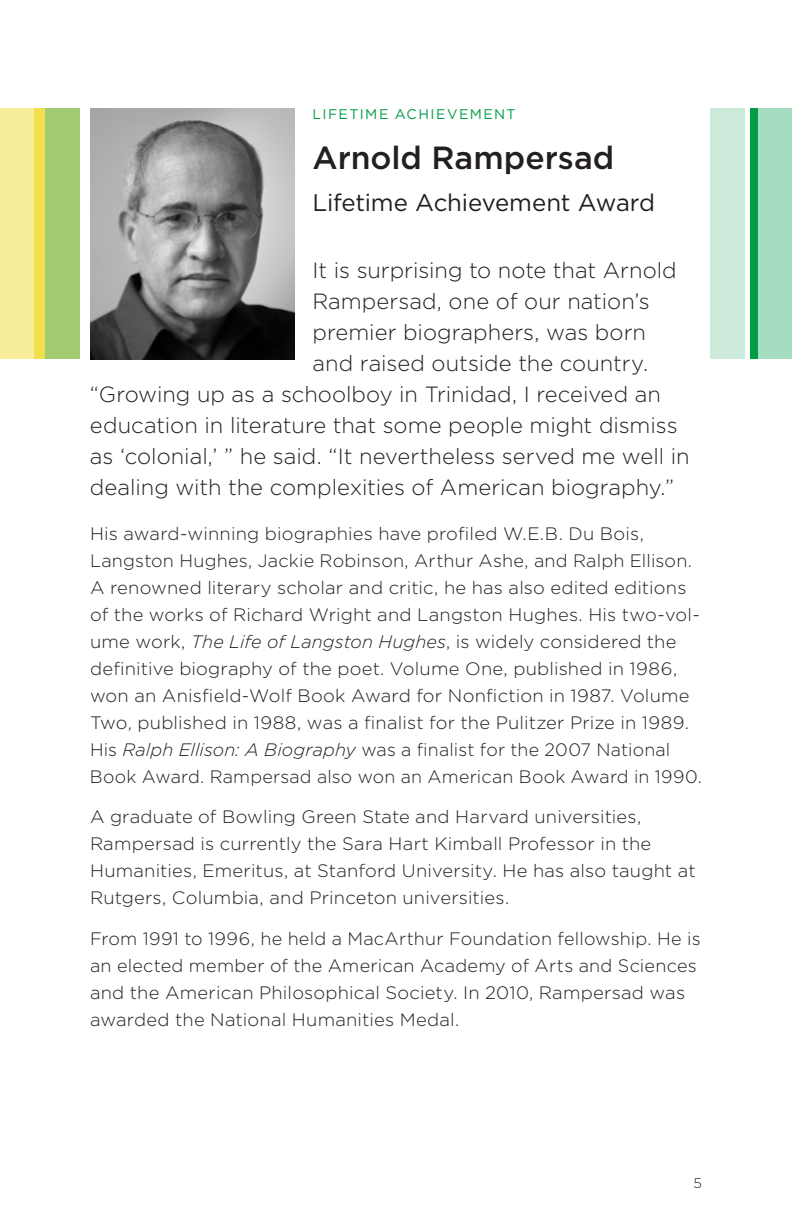
<style>
.page{position:relative;width:792px;height:1224px;background:#fff}
.page>*{position:absolute;margin:0;border:0;box-sizing:border-box;transform-origin:0 0}
.t1{font:500 32px "Gotham";color:#231f20}
.t2{font:24px "Gotham";letter-spacing:-.01em;color:#231f20}
.t3{font:300 22px "Gotham";color:#231f20}
.t4{font:300 18px/27px "Gotham";letter-spacing:.01em;color:#231f20}
.t5{font:14px "Gotham";letter-spacing:.1em;color:#009d48}
.t6{font:300 14px "Gotham";color:#231f20}
.s1{font-style:italic}
</style>
<div class="page">
<div style="left:710px;top:108px;width:35px;height:251px;background:#cdebdb"></div>
<img style="left:90px;top:108px;width:204px;height:252px">
<div style="left:758px;top:108px;width:34px;height:251px;background:#a6dcbf"></div>
<div style="left:751px;top:108px;width:7px;height:251px;background:#009d48"></div>
<div style="left:0;top:108px;width:80px;height:251px;background:#f7ed9a"></div>
<div style="left:35px;top:108px;width:10px;height:251px;background:#f2df4d"></div>
<div style="left:46px;top:108px;width:34px;height:251px;background:#a1cc72"></div>
<p class="t5" style="left:312px;top:105px;width:12px">Lifetime</p>
<p class="t5" style="left:395px;top:105px;width:70px">Achie vement</p>
<h1 class="t1" style="left:312px;top:136px;width:303px">Arnold Rampersad</h1>
<h2 class="t2" style="left:312px;top:187px;width:344px">Lifetime Achievement Award</h2>
<p class="t3" style="left:312px;top:256px;width:366px">It is surprising to note that Arnold</p>
<p class="t3" style="left:312px;top:287px;width:339px">Rampersad, one of our nation’s</p>
<p class="t3" style="left:312px;top:318px;width:335px">premier biographers, was born</p>
<p class="t3" style="left:312px;top:349px;width:337px">and raised outside the country.</p>
<p class="t3" style="left:90px;top:380px;width:573px">“Growing up as a schoolboy in Trinidad, I received an</p>
<p class="t3" style="left:90px;top:411px;width:589px">education in literature that some people might dismiss</p>
<p class="t3" style="left:90px;top:442px;width:601px">as ‘colonial,’ ” he said. “It nevertheless served me well in</p>
<p class="t3" style="left:90px;top:473px;width:586px">dealing with the complexities of American biography.”</p>
<p class="t4" style="left:90px;top:520px;width:614px">His award-winning biographies have profiled W.E.B. Du Bois, Langston Hughes, Jackie Robinson, Arthur Ashe, and Ralph Ellison.<br>A renowned literary scholar and critic, he has also edited editions of the works of Richard Wright and Langston Hughes. His two-vol&shy;ume work, <span class="s1">The Life of Langston Hughes</span>, is widely considered the definitive biography of the poet. Volume One, published in 1986, won an Anisfield-Wolf Book Award for Nonfiction in 1987. Volume Two, published in 1988, was a finalist for the Pulitzer Prize in 1989.<br>His <span class="s1">Ralph Ellison: A Biography</span> was a finalist for the 2007 National Book Award. Rampersad also won an American Book Award in 1990.</p>
<p class="t4" style="left:90px;top:803px;width:607px">A graduate of Bowling Green State and Harvard universities, Rampersad is currently the Sara Hart Kimball Professor in the Humanities, Emeritus, at Stanford University. He has also taught at Rutgers, Columbia, and Princeton universities.</p>
<p class="t4" style="left:90px;top:925px;width:612px">From 1991 to 1996, he held a MacArthur Foundation fellowship. He is an elected member of the American Academy of Arts and Sciences and the American Philosophical Society. In 2010, Rampersad was awarded the National Humanities Medal.</p>
<p class="t6" style="left:694px;top:1174px;width:10px">5</p>
</div>
